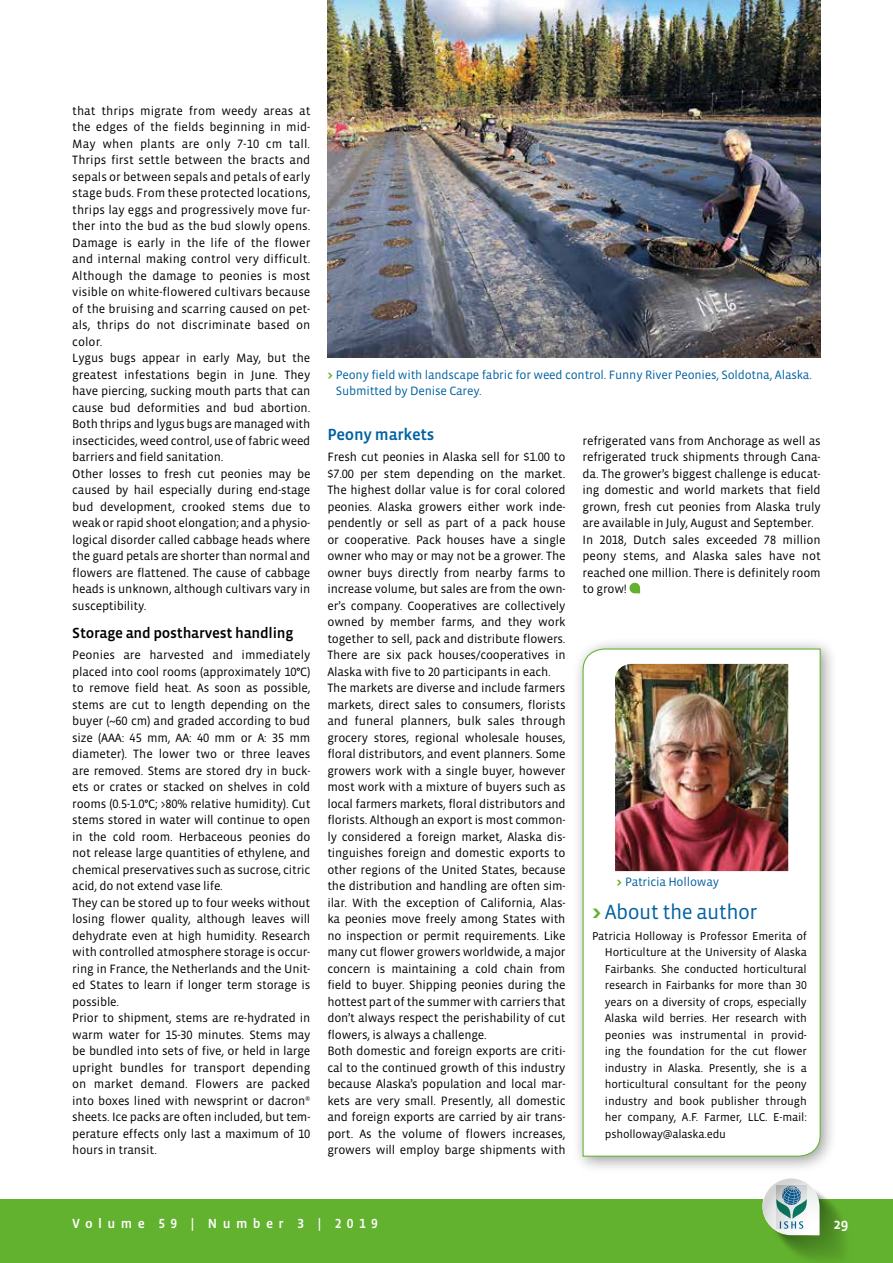
<style>
.page{position:relative;width:893px;height:1263px;background:#fff}
.page>*{position:absolute;margin:0;border:0;box-sizing:border-box;transform-origin:0 0}
.t1{font:21px "Vista Sans OT";letter-spacing:-.025em;color:#0061a1}
.t2{font:500 16.5px "Vista Sans OT";letter-spacing:-.015em;color:#0061a1}
.t3{font:500 15px "Vista Sans OT";letter-spacing:-.015em;color:#000}
.t4{font:500 15px "Vista Sans OT";color:#fff}
.t5{font:500 13.5px "Vista Sans OT";letter-spacing:.4em;color:#fff}
.t6{font:12.3px/16.5px "Vista Sans OT";letter-spacing:-.015em;color:#000}
.t7{font:12.3px/16.5px "Vista Sans OT";letter-spacing:-.015em;color:#0061a1}
.t8{font:11.7px/16.5px "Vista Sans OT";letter-spacing:-.01em;color:#000;text-align:justify}
.s1{font-weight:900;color:#62b22f}
</style>
<div class="page">
<div style="left:0;top:1199px;width:893px;height:64px;background:#62b22f"></div>
<svg style="left:762px;top:1178px;width:83px;height:83px"></svg>
<svg style="left:629px;top:583px;width:11px;height:10px"></svg>
<div style="left:571px;top:637px;width:267px;height:537px;background:#000;opacity:.4"></div>
<svg style="left:582px;top:648px;width:239px;height:509px"></svg>
<img style="left:615px;top:664px;width:173px;height:207px">
<img style="left:327px;top:0;width:494px;height:357px">
<p class="t6" style="left:72px;top:103px;width:240px">that thrips migrate from weedy areas at the edges of the fields beginning in mid-May when plants are only 7-10 cm tall.<br>Thrips first settle between the bracts and sepals or between sepals and petals of early stage buds. From these protected locations, thrips lay eggs and progressively move fur&shy;ther into the bud as the bud slowly opens.<br>Damage is early in the life of the flower and internal making control very difficult.<br>Although the damage to peonies is most visible on white-flowered cultivars because of the bruising and scarring caused on pet&shy;als, thrips do not discriminate based on color.<br>Lygus bugs appear in early May, but the greatest infestations begin in June. They have piercing, sucking mouth parts that can cause bud deformities and bud abortion.<br>Both thrips and lygus bugs are managed with insecticides, weed control, use of fabric weed barriers and field sanitation.<br>Other losses to fresh cut peonies may be caused by hail especially during end-stage bud development, crooked stems due to weak or rapid shoot elongation; and a physio&shy;logical disorder called cabbage heads where the guard petals are shorter than normal and flowers are flattened. The cause of cabbage heads is unknown, although cultivars vary in susceptibility.</p>
<p class="t3" style="left:72px;top:626px;width:223px">Storage and postharvest handling</p>
<p class="t6" style="left:72px;top:647px;width:240px">Peonies are harvested and immediately placed into cool rooms (approximately 10°C) to remove field heat. As soon as possible, stems are cut to length depending on the buyer (~60 cm) and graded according to bud size (AAA: 45 mm, AA: 40 mm or A: 35 mm diameter). The lower two or three leaves are removed. Stems are stored dry in buck&shy;ets or crates or stacked on shelves in cold rooms (0.5-1.0°C; &gt;80% relative humidity). Cut stems stored in water will continue to open in the cold room. Herbaceous peonies do not release large quantities of ethylene, and chemical preservatives such as sucrose, citric acid, do not extend vase life.<br>They can be stored up to four weeks without losing flower quality, although leaves will dehydrate even at high humidity. Research with controlled atmosphere storage is occur&shy;ring in France, the Netherlands and the Unit&shy;ed States to learn if longer term storage is possible.<br>Prior to shipment, stems are re-hydrated in warm water for 15-30 minutes. Stems may be bundled into sets of five, or held in large upright bundles for transport depending on market demand. Flowers are packed into boxes lined with newsprint or dacron<sup>® </sup>sheets. Ice packs are often included, but tem&shy;perature effects only last a maximum of 10 hours in transit.</p>
<p class="t7" style="left:336px;top:367px;width:478px;text-indent:-9px"><span class="s1">&gt;</span> Peony field with landscape fabric for weed control. Funny River Peonies, Soldotna, Alaska.<br>Submitted by Denise Carey.</p>
<h2 class="t2" style="left:327px;top:426px;width:108px">Peony markets</h2>
<p class="t6" style="left:327px;top:449px;width:240px">Fresh cut peonies in Alaska sell for $1.00 to $7.00 per stem depending on the market.<br>The highest dollar value is for coral colored peonies. Alaska growers either work inde&shy;pendently or sell as part of a pack house or cooperative. Pack houses have a single owner who may or may not be a grower. The owner buys directly from nearby farms to increase volume, but sales are from the own&shy;er’s company. Cooperatives are collectively owned by member farms, and they work together to sell, pack and distribute flowers.<br>There are six pack houses/cooperatives in Alaska with five to 20 participants in each.<br>The markets are diverse and include farmers markets, direct sales to consumers, florists and funeral planners, bulk sales through grocery stores, regional wholesale houses, floral distributors, and event planners. Some growers work with a single buyer, however most work with a mixture of buyers such as local farmers markets, floral distributors and florists. Although an export is most common&shy;ly considered a foreign market, Alaska dis&shy;tinguishes foreign and domestic exports to other regions of the United States, because the distribution and handling are often sim&shy;ilar. With the exception of California, Alas&shy;ka peonies move freely among States with no inspection or permit requirements. Like many cut flower growers worldwide, a major concern is maintaining a cold chain from field to buyer. Shipping peonies during the hottest part of the summer with carriers that don’t always respect the perishability of cut flowers, is always a challenge.<br>Both domestic and foreign exports are criti&shy;cal to the continued growth of this industry because Alaska’s population and local mar&shy;kets are very small. Presently, all domestic and foreign exports are carried by air trans&shy;port. As the volume of flowers increases, growers will employ barge shipments with</p>
<p class="t6" style="left:583px;top:432px;width:240px">refrigerated vans from Anchorage as well as refrigerated truck shipments through Cana&shy;da. The grower’s biggest challenge is educat&shy;ing domestic and world markets that field grown, fresh cut peonies from Alaska truly are available in July, August and September.<br>In 2018, Dutch sales exceeded 78 million peony stems, and Alaska sales have not reached one million. There is definitely room to grow!</p>
<p class="t7" style="left:617px;top:873px;width:104px"><span class="s1">&gt;</span> Patricia Holloway</p>
<h1 class="t1" style="left:592px;top:901px;width:167px"><span class="s1">&gt;</span> About the author</h1>
<p class="t8" style="left:605px;top:928px;width:204px;text-indent:-13px">Patricia Holloway is Professor Emerita of Horticulture at the University of Alaska Fairbanks. She conducted horticultural research in Fairbanks for more than 30 years on a diversity of crops, especially Alaska wild berries. Her research with peonies was instrumental in provid&shy;ing the foundation for the cut flower industry in Alaska. Presently, she is a horticultural consultant for the peony industry and book publisher through her company, A.F. Farmer, LLC. E-mail: psholloway@alaska.edu</p>
<p class="t5" style="left:72px;top:1216px;width:307px">Volume 59 | Number 3 | 2019</p>
<p class="t4" style="left:833px;top:1216px;width:16px">29</p>
</div>
